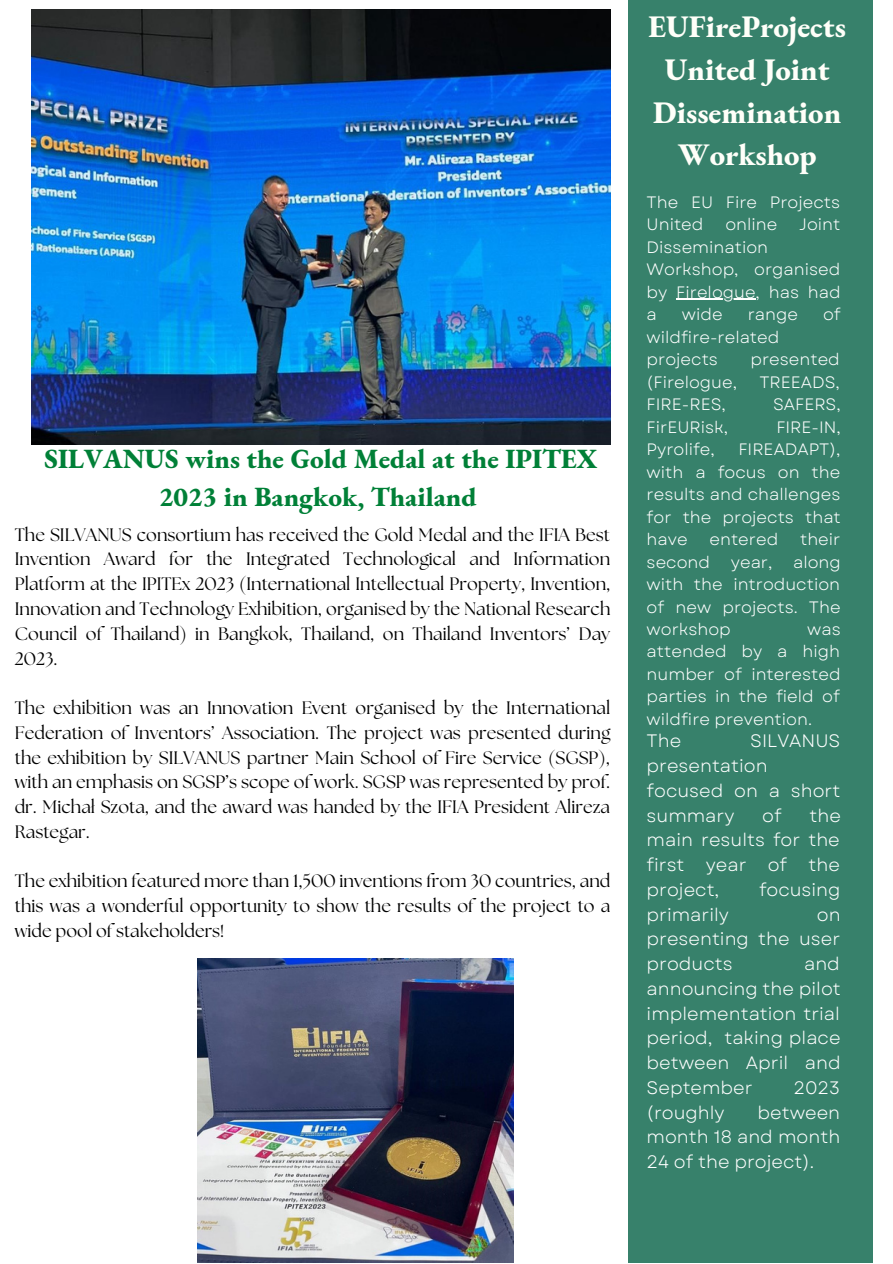
<style>
.page{position:relative;width:893px;height:1264px;background:#fff}
.page>*{position:absolute;margin:0;border:0;box-sizing:border-box;transform-origin:0 0}
.t1{font:800 30.6px/42.8px "EB Garamond";color:#fffff9;text-align:center}
.t2{font:800 27.15px/38px "EB Garamond";color:#008037;text-align:center}
.t3{font:18px/24.8px "The Seasons";color:#000;text-align:justify}
.t4{font:18px/24.8px "Garet";color:#fff;text-align:justify}
.t5{font:16.5px/22.5px "Garet";color:#fff}
</style>
<div class="page">
<div style="left:628px;top:0;width:244px;height:1262px;background:#37816b"></div>
<img style="left:32px;top:10px;width:578px;height:434px">
<img style="left:197px;top:958px;width:316px;height:303px">
<hr style="left:676px;top:299px;width:79px;height:1px;background:#fff">
<p class="t2" style="left:44px;top:439px;width:554px">SILVANUS wins the Gold Medal at the IPITEX<br>2023 in Bangkok, Thailand</p>
<p class="t3" style="left:15px;top:523px;width:597px">The SILVANUS consortium has received the Gold Medal and the IFIA Best Invention Award for the Integrated Technological and Information Platform at the IPITEx 2023 (International Intellectual Property, Invention, Innovation and Technology Exhibition, organised by the National Research Council of Thailand) in Bangkok, Thailand, on Thailand Inventors’ Day 2023.</p>
<p class="t3" style="left:15px;top:696px;width:597px">The exhibition was an Innovation Event organised by the International Federation of Inventors’ Association. The project was presented during the exhibition by SILVANUS partner Main School of Fire Service (SGSP), with an emphasis on SGSP’s scope of work. SGSP was represented by prof. dr. Michał Szota, and the award was handed by the IFIA President Alireza Rastegar.</p>
<p class="t3" style="left:15px;top:869px;width:597px">The exhibition featured more than 1,500 inventions from 30 countries, and this was a wonderful opportunity to show the results of the project to a wide pool of stakeholders!</p>
<p class="t1" style="left:648px;top:5px;width:199px">EUFireProjects<br>United Joint<br>Dissemination<br>Workshop</p>
<p class="t5" style="left:646px;top:191px;width:195px">The EU Fire Projects<br>United</p>
<p class="t5" style="left:725px;top:213px;width:53px">online</p>
<p class="t5" style="left:799px;top:213px;width:43px">Joint</p>
<p class="t5" style="left:646px;top:236px;width:196px">Dissemination<br>Workshop, organised by Firelogue, has had a</p>
<p class="t5" style="left:682px;top:303px;width:42px">wide</p>
<p class="t5" style="left:747px;top:303px;width:52px">range</p>
<p class="t5" style="left:823px;top:303px;width:19px">of</p>
<p class="t5" style="left:646px;top:325px;width:134px">wildfire-related projects</p>
<p class="t5" style="left:750px;top:348px;width:91px">presented</p>
<p class="t5" style="left:646px;top:370px;width:92px">(Firelogue,</p>
<p class="t5" style="left:759px;top:370px;width:82px">TREEADS,</p>
<p class="t5" style="left:646px;top:393px;width:81px">FIRE-RES,</p>
<p class="t5" style="left:773px;top:393px;width:69px">SAFERS,</p>
<p class="t5" style="left:646px;top:415px;width:83px">FirEURisk,</p>
<p class="t5" style="left:776px;top:415px;width:66px">FIRE-IN,</p>
<p class="t5" style="left:646px;top:438px;width:70px">Pyrolife,</p>
<p class="t5" style="left:646px;top:438px;width:196px;text-align:justify;text-indent:92px">FIREADAPT), with a focus on the results and challenges for the projects that have</p>
<p class="t5" style="left:709px;top:528px;width:70px">entered</p>
<p class="t5" style="left:800px;top:528px;width:42px">their</p>
<p class="t5" style="left:646px;top:550px;width:196px;text-align:justify;text-indent:146px">along with the introduction of new projects. The workshop</p>
<p class="t5" style="left:646px;top:550px;width:65px">second</p>
<p class="t5" style="left:730px;top:550px;width:43px">year,</p>
<p class="t5" style="left:646px;top:618px;width:196px;text-align:justify;text-indent:160px">was attended by a high number of interested parties in the field of wildfire prevention.</p>
<p class="t4" style="left:646px;top:728px;width:36px">The</p>
<p class="t4" style="left:646px;top:728px;width:195px;text-align:left;text-indent:104px">SILVANUS presentation focused on a short summary</p>
<p class="t4" style="left:762px;top:803px;width:21px">of</p>
<p class="t4" style="left:646px;top:803px;width:196px;text-indent:163px">the main results for the first year of the project,</p>
<p class="t4" style="left:759px;top:877px;width:83px">focusing</p>
<p class="t4" style="left:646px;top:902px;width:84px">primarily</p>
<p class="t4" style="left:646px;top:902px;width:195px;text-indent:170px">on presenting the user products</p>
<p class="t4" style="left:646px;top:951px;width:196px;text-indent:157px">and announcing the pilot implementation trial period, taking place between April and September</p>
<p class="t4" style="left:793px;top:1075px;width:48px">2023</p>
<p class="t4" style="left:646px;top:1099px;width:79px">(roughly</p>
<p class="t4" style="left:646px;top:1099px;width:195px;text-indent:111px">between month 18 and month 24 of the project).</p>
</div>
